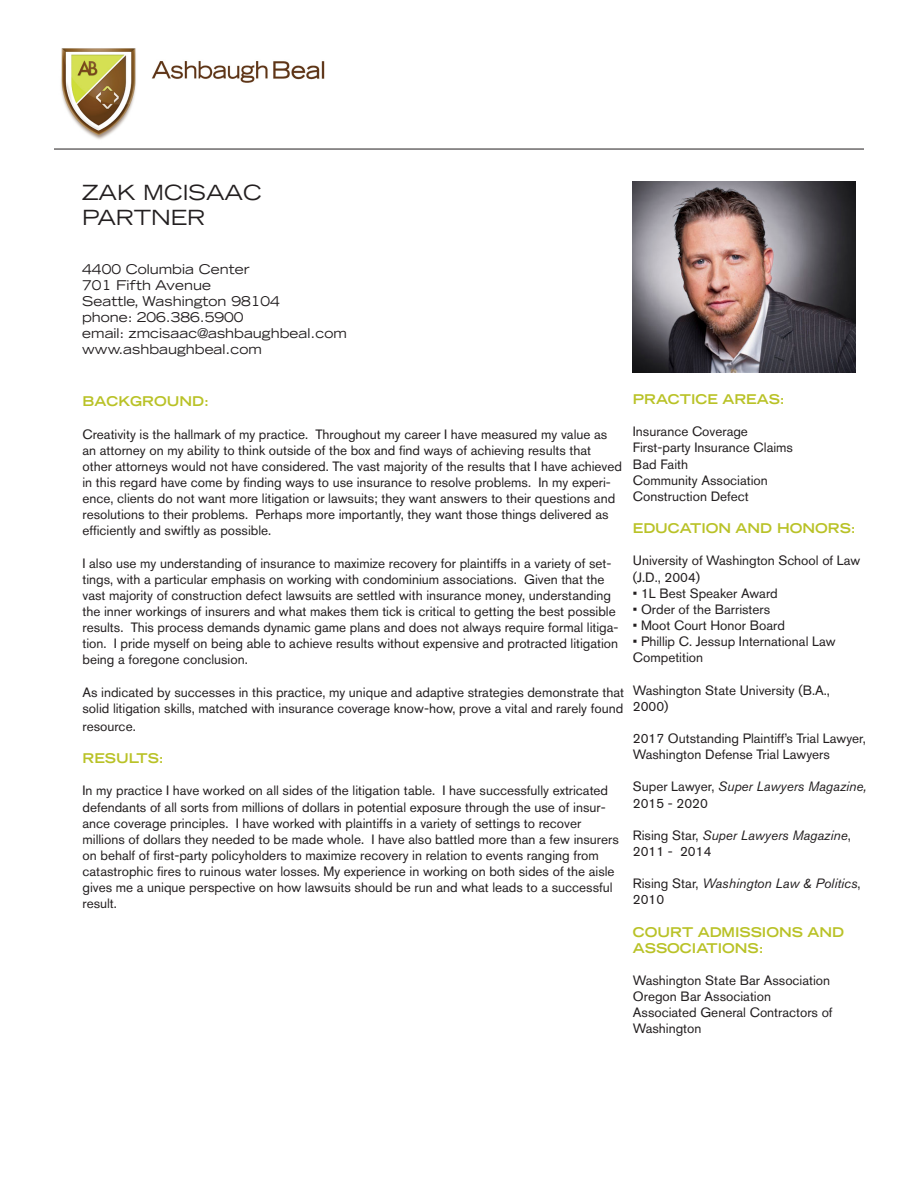
<style>
.page{position:relative;width:918px;height:1188px;background:#fff}
.page>*{position:absolute;margin:0;border:0;box-sizing:border-box;transform-origin:0 0}
.t1{font:expanded 20.85px "Trade Gothic LT Std";color:#231f20}
.t2{font:13.5px/16.2px "Akzidenz Grotesk BE";color:#231f20}
.t3{font:expanded 13.5px "Trade Gothic LT Std";color:#231f20}
.t4{font:700 expanded 13.5px/16.2px "Trade Gothic LT Std";color:#b9c227}
.t5{font:italic 13.5px/16.2px "Akzidenz Grotesk BE";color:#231f20}
.s1{font-style:italic}
.s2{font-style:normal}
</style>
<div class="page">
<img style="left:54px;top:48px;width:271px;height:101px">
<img style="left:633px;top:182px;width:223px;height:191px">
<hr style="left:54px;top:149px;width:810px;height:1px;background:#231f20">
<p class="t1" style="left:82px;top:179px;width:181px">ZAK MCISAAC</p>
<p class="t1" style="left:82px;top:204px;width:125px">PARTNER</p>
<p class="t3" style="left:82px;top:260px;width:169px">4400 Columbia Center</p>
<p class="t3" style="left:82px;top:276px;width:130px">701 Fifth Avenue</p>
<p class="t3" style="left:82px;top:292px;width:199px">Seattle, Washington 98104</p>
<p class="t3" style="left:82px;top:308px;width:163px">phone: 206.386.5900</p>
<p class="t3" style="left:82px;top:324px;width:266px">email: zmcisaac@ashbaughbeal.com</p>
<p class="t3" style="left:82px;top:341px;width:181px">www.ashbaughbeal.com</p>
<p class="t4" style="left:82px;top:393px;width:128px">BACKGROUND:</p>
<p class="t2" style="left:82px;top:426px;width:541px">Creativity is the hallmark of my practice. Throughout my career I have measured my value as an attorney on my ability to think outside of the box and find ways of achieving results that other attorneys would not have considered. The vast majority of the results that I have achieved in this regard have come by finding ways to use insurance to resolve problems. In my experi&shy;ence, clients do not want more litigation or lawsuits; they want answers to their questions and resolutions to their problems. Perhaps more importantly, they want those things delivered as efficiently and swiftly as possible.</p>
<p class="t2" style="left:82px;top:555px;width:537px">I also use my understanding of insurance to maximize recovery for plaintiffs in a variety of set&shy;tings, with a particular emphasis on working with condominium associations. Given that the vast majority of construction defect lawsuits are settled with insurance money, understanding the inner workings of insurers and what makes them tick is critical to getting the best possible results. This process demands dynamic game plans and does not always require formal litiga&shy;tion. I pride myself on being able to achieve results without expensive and protracted litigation being a foregone conclusion.</p>
<p class="t2" style="left:82px;top:684px;width:543px">As indicated by successes in this practice, my unique and adaptive strategies demonstrate that solid litigation skills, matched with insurance coverage know-how, prove a vital and rarely found</p>
<p class="t2" style="left:82px;top:718px;width:55px">resource.</p>
<p class="t4" style="left:82px;top:750px;width:83px">RESULTS:</p>
<p class="t2" style="left:82px;top:783px;width:538px">In my practice I have worked on all sides of the litigation table. I have successfully extricated defendants of all sorts from millions of dollars in potential exposure through the use of insur&shy;ance coverage principles. I have worked with plaintiffs in a variety of settings to recover millions of dollars they needed to be made whole. I have also battled more than a few insurers on behalf of first-party policyholders to maximize recovery in relation to events ranging from catastrophic fires to ruinous water losses. My experience in working on both sides of the aisle gives me a unique perspective on how lawsuits should be run and what leads to a successful result.</p>
<p class="t4" style="left:633px;top:391px;width:153px">PRACTICE AREAS:</p>
<p class="t2" style="left:633px;top:423px;width:117px">Insurance Coverage</p>
<p class="t2" style="left:633px;top:440px;width:162px">First-party Insurance Claims</p>
<p class="t2" style="left:633px;top:456px;width:57px">Bad Faith</p>
<p class="t2" style="left:633px;top:472px;width:136px">Community Association</p>
<p class="t2" style="left:633px;top:488px;width:117px">Construction Defect</p>
<p class="t4" style="left:633px;top:520px;width:224px">EDUCATION AND HONORS:</p>
<p class="t2" style="left:633px;top:553px;width:229px">University of Washington School of Law (J.D., 2004)</p>
<p class="t2" style="left:633px;top:585px;width:146px">• 1L Best Speaker Award</p>
<p class="t2" style="left:633px;top:601px;width:139px">• Order of the Barristers</p>
<p class="t2" style="left:633px;top:617px;width:154px">• Moot Court Honor Board</p>
<p class="t2" style="left:633px;top:633px;width:204px">• Phillip C. Jessup International Law<br>Competition</p>
<p class="t2" style="left:633px;top:682px;width:199px">Washington State University (B.A.,<br>2000)</p>
<p class="t2" style="left:633px;top:730px;width:235px">2017 Outstanding Plaintiff’s Trial Lawyer,<br>Washington Defense Trial Lawyers</p>
<p class="t2" style="left:633px;top:778px;width:235px">Super Lawyer, <span class="s1">Super Lawyers Magazine,<br></span>2015 - 2020</p>
<p class="t2" style="left:633px;top:827px;width:220px">Rising Star, <span class="s1">Super Lawyers Magazine</span>,<br>2011 - 2014</p>
<p class="t5" style="left:633px;top:875px;width:229px"><span class="s2">Rising Star,</span> Washington Law &amp; Politics<span class="s2">,<br>2010</span></p>
<p class="t4" style="left:633px;top:923px;width:213px">COURT ADMISSIONS AND<br>ASSOCIATIONS:</p>
<p class="t2" style="left:633px;top:972px;width:199px">Washington State Bar Association</p>
<p class="t2" style="left:633px;top:988px;width:140px">Oregon Bar Association</p>
<p class="t2" style="left:633px;top:1004px;width:201px">Associated General Contractors of<br>Washington</p>
</div>
